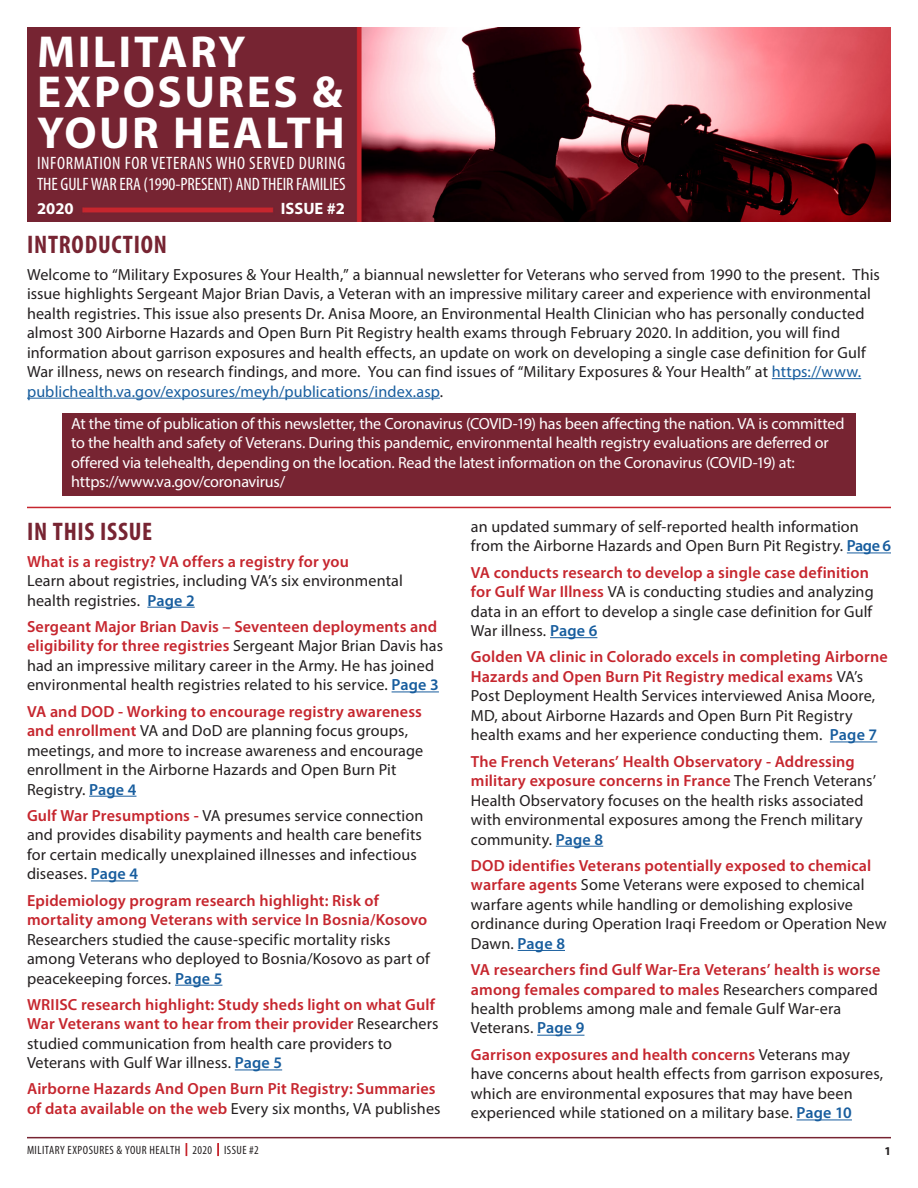
<style>
.page{position:relative;width:918px;height:1188px;background:#fff}
.page>*{position:absolute;margin:0;border:0;box-sizing:border-box;transform-origin:0 0}
.t1{font:700 45px "Myriad Pro";letter-spacing:.06em;color:#fff}
.Article_Header{font:700 condensed 25.5px "Myriad Pro";letter-spacing:.03em;color:#772432}
.t2{font:condensed 18px/21px "Myriad Pro";color:#fff}
.t3{font:700 16.5px "Myriad Pro";color:#fff}
.Paragraph{font:16.2px/19.5px "Myriad Pro";letter-spacing:.005em;color:#231f20}
.Paragraph-2{font:600 16.2px/19.5px "Myriad Pro";letter-spacing:.01em;color:#c6262e}
.Paragraph-3{font:16.2px/19.5px "Myriad Pro";letter-spacing:-.015em;color:#fff}
.t4{font:condensed 12px "Myriad Pro";letter-spacing:.035em;color:#231f20}
.t5{font:700 12px "Myriad Pro";color:#231f20}
.s1{color:#175d9e}
.s2{font-weight:600;color:#c6262e}
.s3{font-weight:600;color:#175d9e}
.s4{font-weight:400;color:#231f20}
.s5{color:#c6262e}
</style>
<div class="page">
<hr style="left:27px;top:1137px;width:864px;height:1px;background:#772432">
<img style="left:27px;top:27px;width:864px;height:194px">
<hr style="left:772px;top:378px;width:89px;height:1px;background:#175d9e">
<hr style="left:27px;top:398px;width:413px;height:1px;background:#175d9e">
<hr style="left:27px;top:507px;width:864px;height:1px;background:#c6262e">
<hr style="left:147px;top:607px;width:48px;height:1px;background:#175d9e">
<hr style="left:392px;top:692px;width:47px;height:1px;background:#175d9e">
<hr style="left:89px;top:796px;width:47px;height:1px;background:#175d9e">
<hr style="left:91px;top:881px;width:47px;height:1px;background:#175d9e">
<hr style="left:175px;top:985px;width:47px;height:1px;background:#175d9e">
<hr style="left:235px;top:1070px;width:47px;height:1px;background:#175d9e">
<hr style="left:847px;top:553px;width:44px;height:1px;background:#175d9e">
<hr style="left:550px;top:637px;width:47px;height:1px;background:#175d9e">
<hr style="left:830px;top:742px;width:47px;height:1px;background:#175d9e">
<hr style="left:556px;top:846px;width:47px;height:1px;background:#175d9e">
<hr style="left:518px;top:950px;width:47px;height:1px;background:#175d9e">
<hr style="left:537px;top:1035px;width:47px;height:1px;background:#175d9e">
<hr style="left:797px;top:1120px;width:55px;height:1px;background:#175d9e">
<div style="left:62px;top:413px;width:794px;height:82px;background:#772432"></div>
<p class="t1" style="left:37px;top:27px;width:210px">MILITARY</p>
<p class="t1" style="left:37px;top:67px;width:307px">EXPOSURES &amp;</p>
<p class="t1" style="left:37px;top:108px;width:309px">YOUR HEALTH</p>
<p class="t2" style="left:37px;top:152px;width:310px">INFORMATION FOR VETERANS WHO SERVED DURING<br>THE GULF WAR ERA (1990-PRESENT) AND THEIR FAMILIES</p>
<p class="t3" style="left:37px;top:200px;width:38px">2020</p>
<p class="t3" style="left:281px;top:200px;width:66px">ISSUE #2</p>
<p class="Article_Header" style="left:27px;top:229px;width:141px">INTRODUCTION</p>
<p class="Paragraph" style="left:27px;top:264px;width:854px">Welcome to “Military Exposures &amp; Your Health,” a biannual newsletter for Veterans who served from 1990 to the present. This issue highlights Sergeant Major Brian Davis, a Veteran with an impressive military career and experience with environmental health registries. This issue also presents Dr. Anisa Moore, an Environmental Health Clinician who has personally conducted almost 300 Airborne Hazards and Open Burn Pit Registry health exams through February 2020. In addition, you will find information about garrison exposures and health effects, an update on work on developing a single case definition for Gulf War illness, news on research findings, and more. You can find issues of “Military Exposures &amp; Your Health” at <span class="s1">https://www. publichealth.va.gov/exposures/meyh/publications/index.asp</span>.</p>
<p class="Paragraph-3" style="left:71px;top:413px;width:775px">At the time of publication of this newsletter, the Coronavirus (COVID-19) has been affecting the nation. VA is committed to the health and safety of Veterans. During this pandemic, environmental health registry evaluations are deferred or offered via telehealth, depending on the location. Read the latest information on the Coronavirus (COVID-19) at: https://www.va.gov/coronavirus/</p>
<p class="Article_Header" style="left:27px;top:516px;width:126px">IN THIS ISSUE</p>
<p class="Paragraph" style="left:27px;top:551px;width:377px"><span class="s2">What is a registry? VA offers a registry for you<br></span>Learn about registries, including VA’s six environmental health registries. <span class="s3">Page 2</span></p>
<p class="Paragraph" style="left:27px;top:616px;width:418px"><span class="s2">Sergeant Major Brian Davis – Seventeen deployments and eligibility for three registries</span> Sergeant Major Brian Davis has had an impressive military career in the Army. He has joined environmental health registries related to his service. <span class="s3">Page 3</span></p>
<p class="Paragraph" style="left:27px;top:701px;width:398px"><span class="s2">VA and DOD - Working to encourage registry awareness and enrollment</span> VA and DoD are planning focus groups, meetings, and more to increase awareness and encourage enrollment in the Airborne Hazards and Open Burn Pit Registry. <span class="s3">Page 4</span></p>
<p class="Paragraph" style="left:27px;top:805px;width:398px"><span class="s2">Gulf War Presumptions -</span> VA presumes service connection and provides disability payments and health care benefits for certain medically unexplained illnesses and infectious diseases. <span class="s3">Page 4</span></p>
<p class="Paragraph" style="left:27px;top:890px;width:404px"><span class="s2">Epidemiology program research highlight: Risk of mortality among Veterans with service In Bosnia/Kosovo </span>Researchers studied the cause-specific mortality risks among Veterans who deployed to Bosnia/Kosovo as part of peacekeeping forces. <span class="s3">Page 5</span></p>
<p class="Paragraph-2" style="left:27px;top:994px;width:413px">WRIISC research highlight: Study sheds light on what Gulf War Veterans want to hear from their provider <span class="s4">Researchers studied communication from health care providers to Veterans with Gulf War illness.</span> <span class="s1">Page 5</span></p>
<p class="Paragraph-2" style="left:27px;top:1079px;width:415px">Airborne Hazards And Open Burn Pit Registry: Summaries of data available on the web <span class="s4">Every six months, VA publishes</span></p>
<p class="Paragraph" style="left:471px;top:516px;width:422px">an updated summary of self-reported health information from the Airborne Hazards and Open Burn Pit Registry. <span class="s3">Page 6</span></p>
<p class="Paragraph" style="left:471px;top:562px;width:404px"><span class="s2">VA conducts research to develop a single case definition for Gulf War Illness</span> VA is conducting studies and analyzing data in an effort to develop a single case definition for Gulf War illness. <span class="s3">Page 6</span></p>
<p class="Paragraph" style="left:471px;top:647px;width:418px"><span class="s2">Golden VA clinic in Colorado excels in completing Airborne Hazards and Open Burn Pit Registry medical exams</span> VA’s Post Deployment Health Services interviewed Anisa Moore, MD, about Airborne Hazards and Open Burn Pit Registry health exams and her experience conducting them. <span class="s3">Page 7</span></p>
<p class="Paragraph" style="left:471px;top:751px;width:407px"><span class="s2">The French Veterans’ Health Observatory - Addressing military exposure concerns in France</span> The French Veterans’ Health Observatory focuses on the health risks associated with environmental exposures among the French military community. <span class="s3">Page 8</span></p>
<p class="Paragraph" style="left:471px;top:855px;width:417px"><span class="s2">DOD identifies Veterans potentially exposed to chemical warfare agents</span> Some Veterans were exposed to chemical warfare agents while handling or demolishing explosive ordinance during Operation Iraqi Freedom or Operation New Dawn. <span class="s3">Page 8</span></p>
<p class="Paragraph-2" style="left:471px;top:959px;width:411px">VA researchers find Gulf War-Era Veterans’ health is worse among females compared to males <span class="s4">Researchers compared health problems among male and female Gulf War-era Veterans.</span> <span class="s1">Page 9</span></p>
<p class="Paragraph" style="left:471px;top:1044px;width:414px"><span class="s2">Garrison exposures and health concerns</span> Veterans may have concerns about health effects from garrison exposures, which are environmental exposures that may have been experienced while stationed on a military base. <span class="s3">Page 10</span></p>
<p class="t4" style="left:27px;top:1143px;width:233px">MILITARY EXPOSURES &amp; YOUR HEALTH <span class="s5">|</span> 2020 <span class="s5">|</span> ISSUE #2</p>
<p class="t5" style="left:884px;top:1144px;width:8px">1</p>
</div>
